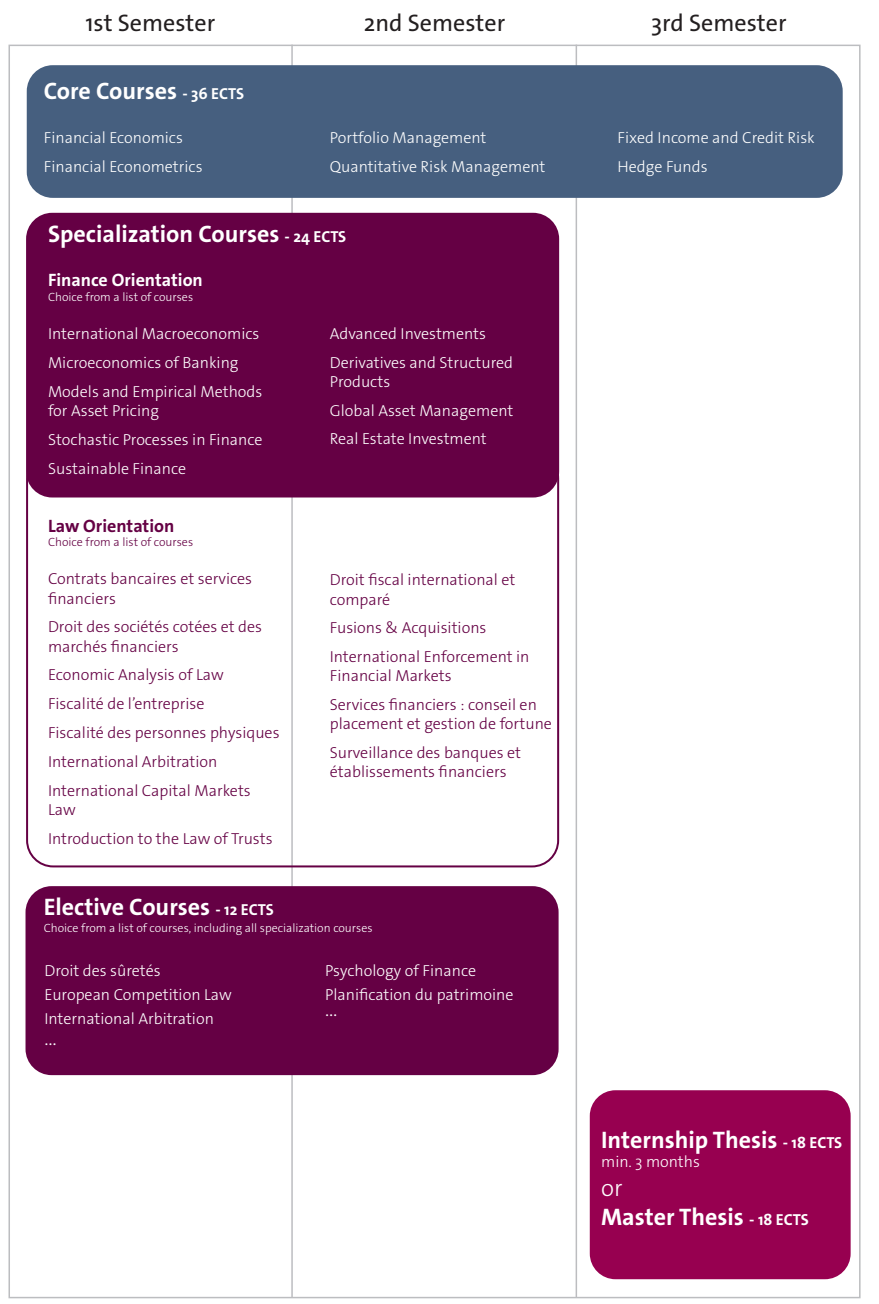
<style>
.page{position:relative;width:879px;height:1304px;background:#fff}
.page>*{position:absolute;margin:0;border:0;box-sizing:border-box;transform-origin:0 0}
.t1{font:700 24px "The Sans Os F";color:#fff}
.t2{font:24px "The Sans Os F";color:#231f20}
.t3{font:300 24px "The Sans Os F";color:#fff}
.t4{font:300 20px "The Sans Os F";color:#fff}
.t5{font:700 18px "The Sans Os F";color:#fff}
.t6{font:700 18px "The Sans Os F";color:#650044}
.t7{font:300 16px/19.2px "The Sans Os F";color:#fff}
.t8{font:300 16px/19.2px "The Sans Os F";color:#650044}
.t9{font:300 12px "The Sans Os F";color:#fff}
.t10{font:300 12px "The Sans Os F";color:#650044}
.s1{font-size:16px}
</style>
<div class="page">
<hr style="left:291px;top:45px;width:2px;height:1252px;background:#bcbdc0">
<hr style="left:575px;top:45px;width:2px;height:1252px;background:#bcbdc0">
<div style="left:590px;top:1090px;width:260px;height:189px;background:#970050;border-radius:26px"></div>
<div style="left:26px;top:213px;width:533px;height:284px;background:#650044;border-radius:26px"></div>
<div style="left:27px;top:65px;width:815px;height:133px;background:#465f7f;border-radius:26px"></div>
<div style="left:26px;top:451px;width:533px;height:416px;border:2px solid #650044;border-radius:26px"></div>
<div style="left:26px;top:886px;width:532px;height:189px;background:#650044;border-radius:26px"></div>
<p class="t2" style="left:85px;top:7px;width:131px">1st Semester</p>
<p class="t2" style="left:364px;top:7px;width:143px">2nd Semester</p>
<p class="t2" style="left:651px;top:7px;width:137px">3rd Semester</p>
<p class="t1" style="left:44px;top:75px;width:202px">Core Courses <span class="s1">- 36 ECTS</span></p>
<p class="t7" style="left:44px;top:128px;width:141px">Financial Economics</p>
<p class="t7" style="left:44px;top:157px;width:160px">Financial Econometrics</p>
<p class="t7" style="left:330px;top:128px;width:158px">Portfolio Management</p>
<p class="t7" style="left:330px;top:157px;width:217px">Quantitative Risk Management</p>
<p class="t1" style="left:48px;top:218px;width:300px">Specialization Courses <span class="s1">- 24 ECTS</span></p>
<p class="t5" style="left:48px;top:269px;width:156px">Finance Orientation</p>
<p class="t9" style="left:48px;top:289px;width:147px">Choice from a list of courses</p>
<p class="t7" style="left:48px;top:324px;width:213px">International Macroeconomics</p>
<p class="t7" style="left:48px;top:353px;width:192px">Microeconomics of Banking</p>
<p class="t7" style="left:48px;top:382px;width:216px">Models and Empirical Methods for Asset Pricing</p>
<p class="t7" style="left:48px;top:430px;width:216px">Stochastic Processes in Finance</p>
<p class="t7" style="left:48px;top:459px;width:140px">Sustainable Finance</p>
<p class="t7" style="left:330px;top:324px;width:158px">Advanced Investments</p>
<p class="t7" style="left:330px;top:353px;width:185px">Derivatives and Structured</p>
<p class="t7" style="left:330px;top:372px;width:62px">Products</p>
<p class="t7" style="left:330px;top:401px;width:185px">Global Asset Management</p>
<p class="t7" style="left:330px;top:430px;width:158px">Real Estate Investment</p>
<p class="t6" style="left:48px;top:514px;width:128px">Law Orientation</p>
<p class="t10" style="left:48px;top:534px;width:147px">Choice from a list of courses</p>
<p class="t8" style="left:48px;top:570px;width:206px">Contrats bancaires et services financiers</p>
<p class="t8" style="left:48px;top:618px;width:216px">Droit des sociétés cotées et des marchés financiers</p>
<p class="t8" style="left:48px;top:666px;width:177px">Economic Analysis of Law</p>
<p class="t8" style="left:48px;top:694px;width:158px">Fiscalité de l’entreprise</p>
<p class="t8" style="left:48px;top:723px;width:233px">Fiscalité des personnes physiques</p>
<p class="t8" style="left:48px;top:752px;width:171px">International Arbitration</p>
<p class="t8" style="left:48px;top:781px;width:204px">International Capital Markets<br>Law</p>
<p class="t8" style="left:48px;top:829px;width:226px">Introduction to the Law of Trusts</p>
<p class="t8" style="left:330px;top:571px;width:187px">Droit fiscal international et comparé</p>
<p class="t8" style="left:330px;top:619px;width:158px">Fusions &amp; Acquisitions</p>
<p class="t8" style="left:330px;top:647px;width:201px">International Enforcement in</p>
<p class="t8" style="left:330px;top:667px;width:123px">Financial Markets</p>
<p class="t8" style="left:330px;top:695px;width:224px">Services financiers : conseil en placement et gestion de fortune</p>
<p class="t8" style="left:330px;top:743px;width:193px">Surveillance des banques et établissements financiers</p>
<p class="t1" style="left:44px;top:891px;width:232px">Elective Courses <span class="s1">- 12 ECTS</span></p>
<p class="t9" style="left:44px;top:920px;width:330px">Choice from a list of courses, including all specialization courses</p>
<p class="t7" style="left:44px;top:961px;width:118px">Droit des sûretés</p>
<p class="t7" style="left:44px;top:985px;width:189px">European Competition Law</p>
<p class="t7" style="left:44px;top:1009px;width:171px">International Arbitration</p>
<p class="t4" style="left:44px;top:1025px;width:14px">...</p>
<p class="t7" style="left:325px;top:961px;width:152px">Psychology of Finance</p>
<p class="t7" style="left:325px;top:985px;width:190px">Planification du patrimoine</p>
<p class="t4" style="left:325px;top:996px;width:14px">...</p>
<p class="t7" style="left:617px;top:128px;width:199px">Fixed Income and Credit Risk</p>
<p class="t7" style="left:617px;top:157px;width:91px">Hedge Funds</p>
<p class="t1" style="left:601px;top:1125px;width:243px">Internship Thesis <span class="s1">- 18 ECTS</span></p>
<p class="t7" style="left:601px;top:1153px;width:100px">min. 3 months</p>
<p class="t3" style="left:601px;top:1173px;width:23px">or</p>
<p class="t1" style="left:601px;top:1201px;width:209px">Master Thesis <span class="s1">- 18 ECTS</span></p>
</div>
